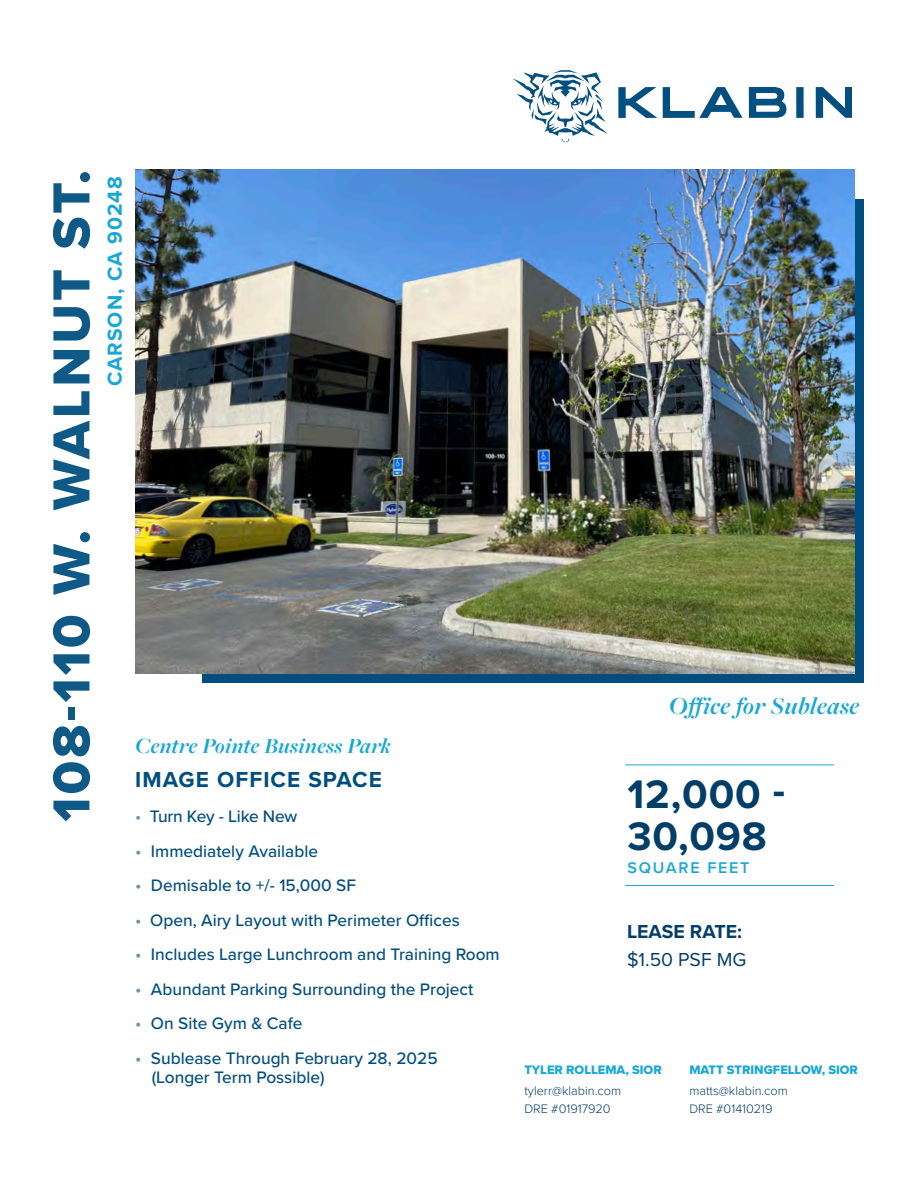
<style>
.page{position:relative;width:918px;height:1188px;background:#fff}
.page>*{position:absolute;margin:0;border:0;box-sizing:border-box;transform-origin:0 0}
.t1{font:54px "Proxima Nova Extrabld";letter-spacing:.055em;color:#0f5987}
.t2{font:700 41.25px "Proxima Nova";letter-spacing:.02em;color:#023e67}
.t3{font:italic 700 25.5px "Freight Big Pro";letter-spacing:.02em;color:#18a7d6}
.t4{font:italic 700 22.5px/34.5px "Freight Big Pro";letter-spacing:.02em;color:#18a7d6}
.t5{font:700 21px "Proxima Nova";letter-spacing:.05em;color:#18a7d6}
.t6{font:700 19.5px "Proxima Nova";color:#023e67}
.t7{font:19.5px "Proxima Nova";color:#023e67}
.t8{font:500 17.25px "Proxima Nova";color:#004e7f}
.t9{font:600 16.05px "Proxima Nova";letter-spacing:.11em;color:#18a7d6}
.t10{font:300 12.75px "Proxima Nova";color:#023e67}
.t11{font:12.75px "Proxima Nova Extrabld";color:#18a7d6}
.s1{font-family:"Proxima Nova";font-style:normal;color:#004e7f}
.s2{color:#6695b2}
.s3{font-size:18px;color:#6695b2}
</style>
<div class="page">
<div style="left:202px;top:199px;width:662px;height:483px;background:#004e7f"></div>
<img style="left:135px;top:170px;width:720px;height:503px">
<hr style="left:625px;top:885px;width:209px;height:1px;background:#18a7d6">
<hr style="left:625px;top:765px;width:209px;height:1px;background:#18a7d6">
<svg style="left:618px;top:87px;width:39px;height:31px"></svg>
<svg style="left:663px;top:87px;width:80px;height:31px"></svg>
<svg style="left:749px;top:87px;width:37px;height:31px"></svg>
<div style="left:796px;top:87px;width:8px;height:31px;background:#024f80"></div>
<svg style="left:816px;top:87px;width:36px;height:31px"></svg>
<svg style="left:512px;top:70px;width:96px;height:73px"></svg>
<p class="t1" style="left:31px;top:822px;width:653px;rotate:-90deg">108-110 W. WALNUT ST.</p>
<p class="t5" style="left:99px;top:386px;width:212px;rotate:-90deg">CARSON, CA 90248</p>
<p class="t4" style="left:135px;top:728px;width:257px">Centre Pointe Business Park<br><span class="s1">IMAGE OFFICE SPACE</span></p>
<p class="t8" style="left:135px;top:806px;width:164px"><span class="s2">•</span> Turn Key - Like New</p>
<p class="t8" style="left:135px;top:840px;width:184px"><span class="s3">•</span> Immediately Available</p>
<p class="t8" style="left:135px;top:875px;width:222px"><span class="s3">•</span> Demisable to +/- 15,000 SF</p>
<p class="t8" style="left:135px;top:909px;width:326px"><span class="s3">•</span> Open, Airy Layout with Perimeter Offices</p>
<p class="t8" style="left:135px;top:944px;width:366px"><span class="s3">•</span> Includes Large Lunchroom and Training Room</p>
<p class="t8" style="left:135px;top:978px;width:340px"><span class="s3">•</span> Abundant Parking Surrounding the Project</p>
<p class="t8" style="left:135px;top:1013px;width:169px"><span class="s3">•</span> On Site Gym &amp; Cafe</p>
<p class="t8" style="left:135px;top:1047px;width:304px"><span class="s3">•</span> Sublease Through February 28, 2025</p>
<p class="t8" style="left:152px;top:1067px;width:174px">(Longer Term Possible)</p>
<p class="t3" style="left:669px;top:689px;width:192px">Office for Sublease</p>
<p class="t2" style="left:628px;top:763px;width:159px">12,000 -</p>
<p class="t2" style="left:628px;top:805px;width:141px">30,098</p>
<p class="t9" style="left:628px;top:858px;width:124px">SQUARE FEET</p>
<p class="t6" style="left:627px;top:917px;width:117px">LEASE RATE:</p>
<p class="t7" style="left:627px;top:945px;width:121px">$1.50 PSF MG</p>
<p class="t11" style="left:524px;top:1060px;width:139px">TYLER ROLLEMA, SIOR</p>
<p class="t10" style="left:524px;top:1081px;width:98px">tylerr@klabin.com</p>
<p class="t10" style="left:524px;top:1099px;width:88px">DRE #01917920</p>
<p class="t11" style="left:689px;top:1060px;width:170px">MATT STRINGFELLOW, SIOR</p>
<p class="t10" style="left:689px;top:1081px;width:100px">matts@klabin.com</p>
<p class="t10" style="left:689px;top:1099px;width:85px">DRE #01410219</p>
</div>
